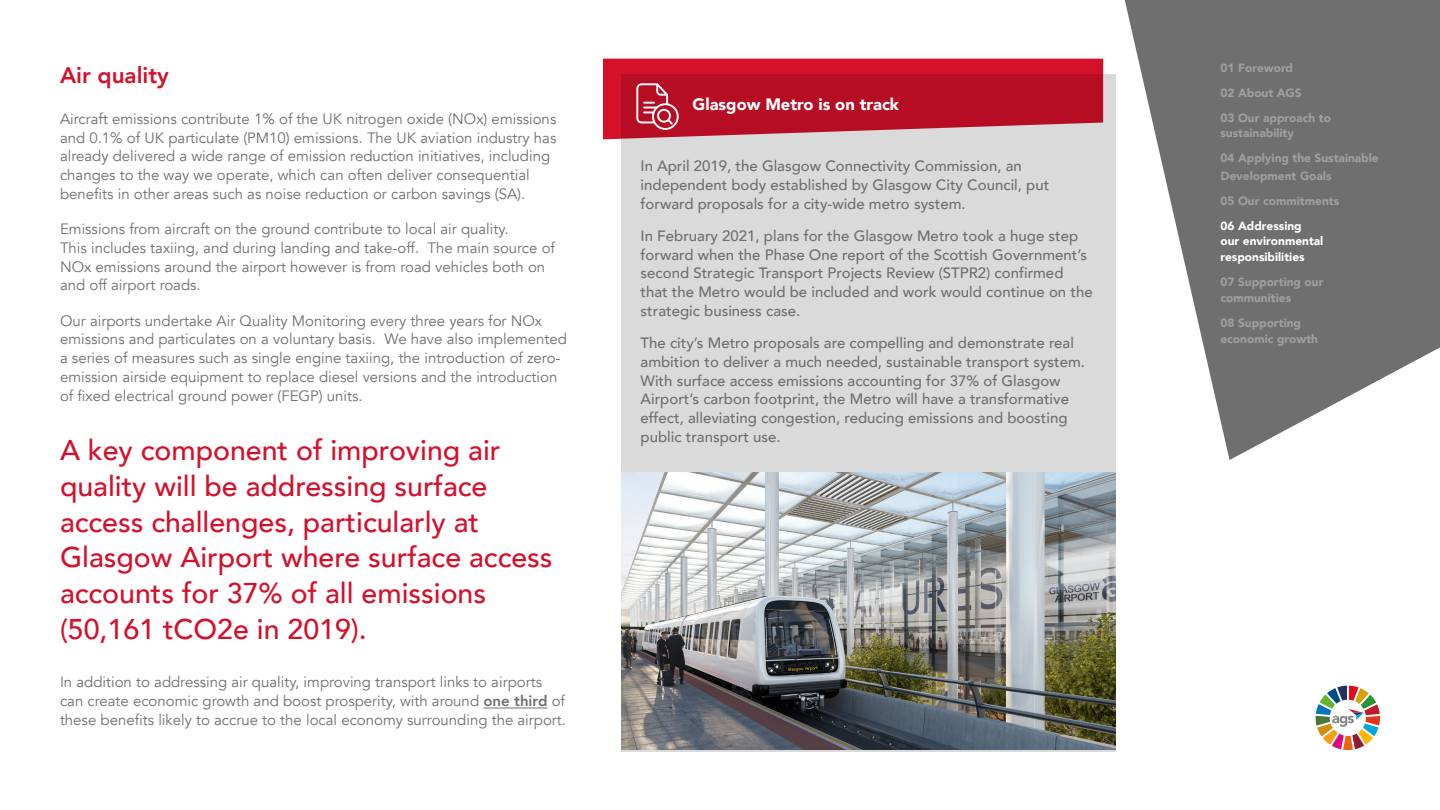
<style>
.page{position:relative;width:1440px;height:810px;background:#fff}
.page>*{position:absolute;margin:0;border:0;box-sizing:border-box;transform-origin:0 0}
.t1{font:500 28.5px/35.6px "Avenir";color:#d5102b}
.t2{font:800 22.5px "Avenir";color:#d5102b}
.t3{font:900 16.5px "Avenir";color:#fff}
.t4{font:15px/18.8px "Avenir";color:#706f6f}
.t5{font:500 15px/18.8px "Avenir";color:#706f6f}
.t6{font:900 11.93px/24.8px "Avenir";color:#9f9f9f}
.t7{font:900 11.93px/15.8px "Avenir";color:#fff}
.s1{font-weight:800}
</style>
<div class="page">
<svg style="left:1316px;top:686px;width:64px;height:64px"></svg>
<svg style="left:1124px;top:0;width:316px;height:460px;fill:#706f6f"></svg>
<hr style="left:483px;top:708px;width:65px;height:1px;background:#706f6f">
<div style="left:621px;top:74px;width:495px;height:678px;background:#dadada"></div>
<img style="left:621px;top:472px;width:495px;height:278px">
<svg style="left:603px;top:59px;width:500px;height:80px;background:#c12439"></svg>
<h2 class="t2" style="left:60px;top:57px;width:110px">Air quality</h2>
<p class="t4" style="left:60px;top:110px;width:498px">Aircraft emissions contribute 1% of the UK nitrogen oxide (NOx) emissions and 0.1% of UK particulate (PM10) emissions. The UK aviation industry has already delivered a wide range of emission reduction initiatives, including changes to the way we operate, which can often deliver consequential benefits in other areas such as noise reduction or carbon savings (SA).</p>
<p class="t4" style="left:60px;top:220px;width:497px">Emissions from aircraft on the ground contribute to local air quality.<br>This includes taxiing, and during landing and take-off. The main source of NOx emissions around the airport however is from road vehicles both on and off airport roads.</p>
<p class="t4" style="left:60px;top:311px;width:508px">Our airports undertake Air Quality Monitoring every three years for NOx emissions and particulates on a voluntary basis. We have also implemented a series of measures such as single engine taxiing, the introduction of zero&shy;emission airside equipment to replace diesel versions and the introduction of fixed electrical ground power (FEGP) units.</p>
<h1 class="t1" style="left:60px;top:431px;width:494px">A key component of improving air quality will be addressing surface access challenges, particularly at Glasgow Airport where surface access accounts for 37% of all emissions (50,161 tCO2e in 2019).</h1>
<p class="t4" style="left:60px;top:673px;width:508px">In addition to addressing air quality, improving transport links to airports can create economic growth and boost prosperity, with around <span class="s1">one third</span> of these benefits likely to accrue to the local economy surrounding the airport.</p>
<p class="t3" style="left:693px;top:90px;width:208px">Glasgow Metro is on track</p>
<p class="t5" style="left:641px;top:156px;width:410px">In April 2019, the Glasgow Connectivity Commission, an independent body established by Glasgow City Council, put forward proposals for a city-wide metro system.</p>
<p class="t5" style="left:641px;top:226px;width:454px">In February 2021, plans for the Glasgow Metro took a huge step forward when the Phase One report of the Scottish Government’s second Strategic Transport Projects Review (STPR2) confirmed that the Metro would be included and work would continue on the strategic business case.</p>
<p class="t5" style="left:641px;top:333px;width:446px">The city’s Metro proposals are compelling and demonstrate real ambition to deliver a much needed, sustainable transport system.<br>With surface access emissions accounting for 37% of Glasgow Airport’s carbon footprint, the Metro will have a transformative effect, alleviating congestion, reducing emissions and boosting public transport use.</p>
<p class="t6" style="left:1220px;top:55px;width:112px">01 Foreword<br>02 About AGS<br>03 Our approach to</p>
<p class="t6" style="left:1220px;top:121px;width:75px">sustainability</p>
<p class="t6" style="left:1220px;top:149px;width:160px;line-height:17.6px">04 Applying the Sustainable<br>Development Goals</p>
<p class="t7" style="left:1220px;top:217px;width:104px">06 Addressing our environmental responsibilities</p>
<p class="t6" style="left:1220px;top:188px;width:120px">05 Our commitments</p>
<p class="t6" style="left:1220px;top:274px;width:105px;line-height:15.8px">07 Supporting our communities</p>
<p class="t6" style="left:1220px;top:314px;width:99px;line-height:15.8px">08 Supporting economic growth</p>
</div>
